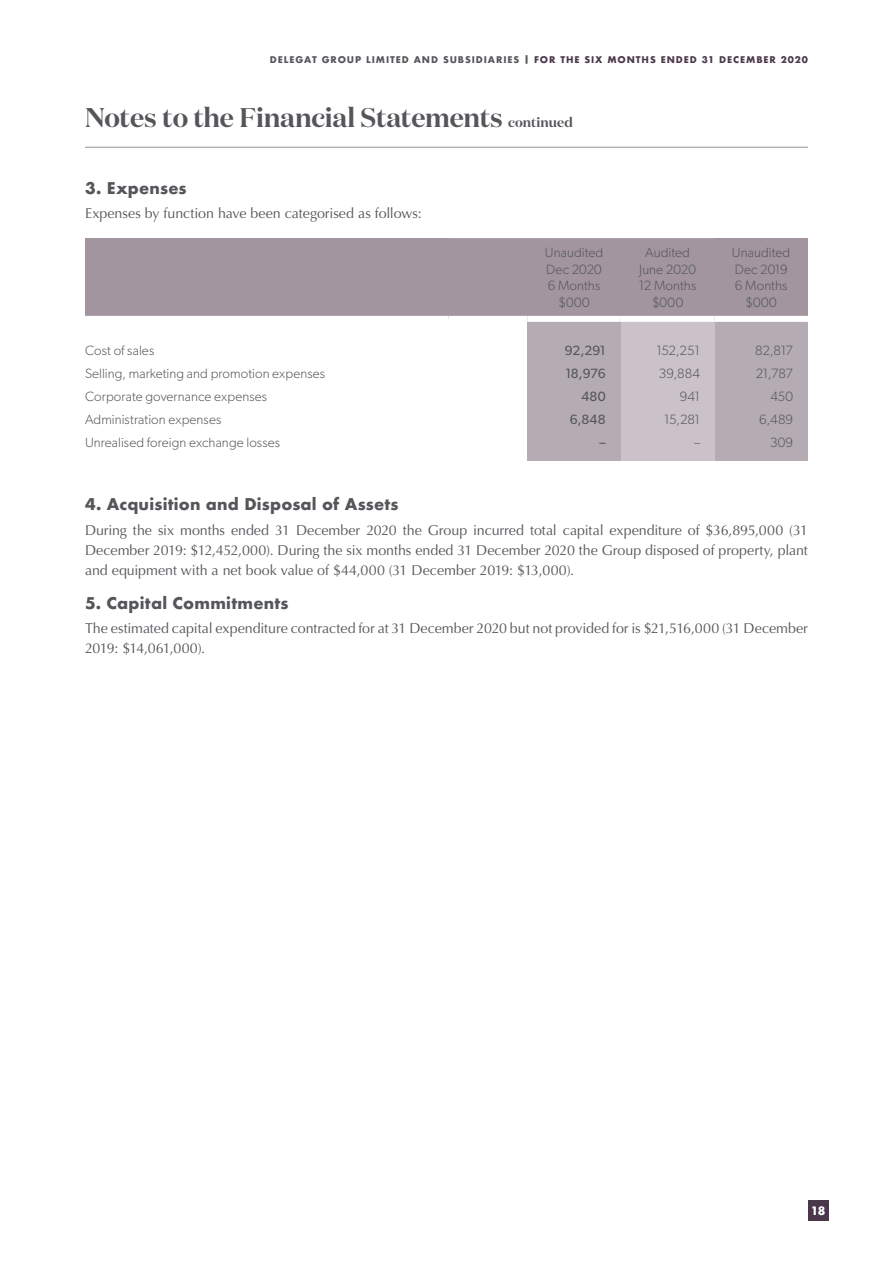
<style>
.page{position:relative;width:893px;height:1263px;background:#fff}
.page>*{position:absolute;margin:0;border:0;box-sizing:border-box;transform-origin:0 0}
.t1{font:600 27px "Domaine Display";letter-spacing:-.01em;color:#54565a}
.t2{font:700 15.75px "Futura";letter-spacing:.015em;color:#54565a}
.t3{font:14.25px/20.1px "Optima";color:#54565a;text-align:justify}
.t4{font:300 13.5px/16.5px "Gibson";letter-spacing:.005em;color:#54565a;text-align:center}
.t5{font:13.5px "Gibson";letter-spacing:-.01em;color:#54565a}
.t6{font:700 11.25px "Futura";color:#fff}
.t7{font:700 9px "Futura";letter-spacing:.1em;color:#54565a}
.s1{color:#4a374b}
.s2{font-size:13.5px}
</style>
<div class="page">
<div style="left:527px;top:284px;width:94px;height:177px;background:#b5abb2"></div>
<div style="left:714px;top:284px;width:94px;height:177px;background:#b5abb2"></div>
<div style="left:621px;top:284px;width:93px;height:177px;background:#cac2c8"></div>
<hr style="left:85px;top:147px;width:723px;height:1px;background:#9d9fa2">
<div style="left:85px;top:238px;width:364px;height:81px;background:#a2959f"></div>
<div style="left:449px;top:238px;width:265px;height:78px;background:#a2959f"></div>
<div style="left:714px;top:238px;width:94px;height:81px;background:#a2959f"></div>
<div style="left:85px;top:316px;width:364px;height:6px;background:#fff"></div>
<div style="left:527px;top:316px;width:94px;height:6px;background:#fff"></div>
<div style="left:621px;top:316px;width:93px;height:6px;background:#fff"></div>
<div style="left:714px;top:316px;width:94px;height:6px;background:#fff"></div>
<div style="left:808px;top:1200px;width:20px;height:20px;background:#4a374b"></div>
<p class="t7" style="left:270px;top:53px;width:539px">DELEGAT GROUP LIMITED AND SUBSIDIARIES | <span class="s1">FOR THE SIX MONTHS ENDED 31 DECEMBER 2020</span></p>
<h1 class="t1" style="left:85px;top:101px;width:489px">Notes to the Financial Statements <span class="s2">continued</span></h1>
<p class="t2" style="left:85px;top:176px;width:103px">3. Expenses</p>
<p class="t3" style="left:85px;top:203px;width:338px">Expenses by function have been categorised as follows:</p>
<p class="t4" style="left:545px;top:244px;width:60px">Unaudited<br>Dec 2020<br>6 Months $000</p>
<p class="t4" style="left:639px;top:244px;width:59px">Audited<br>June 2020<br>12 Months $000</p>
<p class="t4" style="left:732px;top:244px;width:60px">Unaudited<br>Dec 2019<br>6 Months $000</p>
<p class="t4" style="left:85px;top:342px;width:71px">Cost of sales</p>
<p class="t5" style="left:565px;top:342px;width:42px">92,291</p>
<p class="t4" style="left:656px;top:342px;width:45px">152,251</p>
<p class="t4" style="left:755px;top:342px;width:39px">82,817</p>
<p class="t4" style="left:85px;top:365px;width:242px">Selling, marketing and promotion expenses</p>
<p class="t5" style="left:565px;top:365px;width:42px">18,976</p>
<p class="t4" style="left:659px;top:365px;width:43px">39,884</p>
<p class="t4" style="left:756px;top:365px;width:39px">21,787</p>
<p class="t4" style="left:85px;top:388px;width:184px">Corporate governance expenses</p>
<p class="t5" style="left:582px;top:388px;width:26px">480</p>
<p class="t4" style="left:680px;top:388px;width:22px">941</p>
<p class="t4" style="left:770px;top:388px;width:24px">450</p>
<p class="t4" style="left:85px;top:411px;width:138px">Administration expenses</p>
<p class="t5" style="left:570px;top:411px;width:37px">6,848</p>
<p class="t4" style="left:664px;top:411px;width:38px">15,281</p>
<p class="t4" style="left:759px;top:411px;width:35px">6,489</p>
<p class="t4" style="left:85px;top:434px;width:197px">Unrealised foreign exchange losses</p>
<p class="t5" style="left:599px;top:434px;width:8px">–</p>
<p class="t4" style="left:694px;top:434px;width:8px">–</p>
<p class="t4" style="left:770px;top:434px;width:25px">309</p>
<p class="t2" style="left:85px;top:493px;width:315px">4. Acquisition and Disposal of Assets</p>
<p class="t3" style="left:85px;top:520px;width:724px">During the six months ended 31 December 2020 the Group incurred total capital expenditure of $36,895,000 (31<br>December 2019: $12,452,000). During the six months ended 31 December 2020 the Group disposed of property, plant and equipment with a net book value of $44,000 (31 December 2019: $13,000).</p>
<p class="t2" style="left:85px;top:591px;width:205px">5. Capital Commitments</p>
<p class="t3" style="left:85px;top:618px;width:724px">The estimated capital expenditure contracted for at 31 December 2020 but not provided for is $21,516,000 (31 December<br>2019: $14,061,000).</p>
<p class="t6" style="left:811px;top:1202px;width:16px">18</p>
</div>
